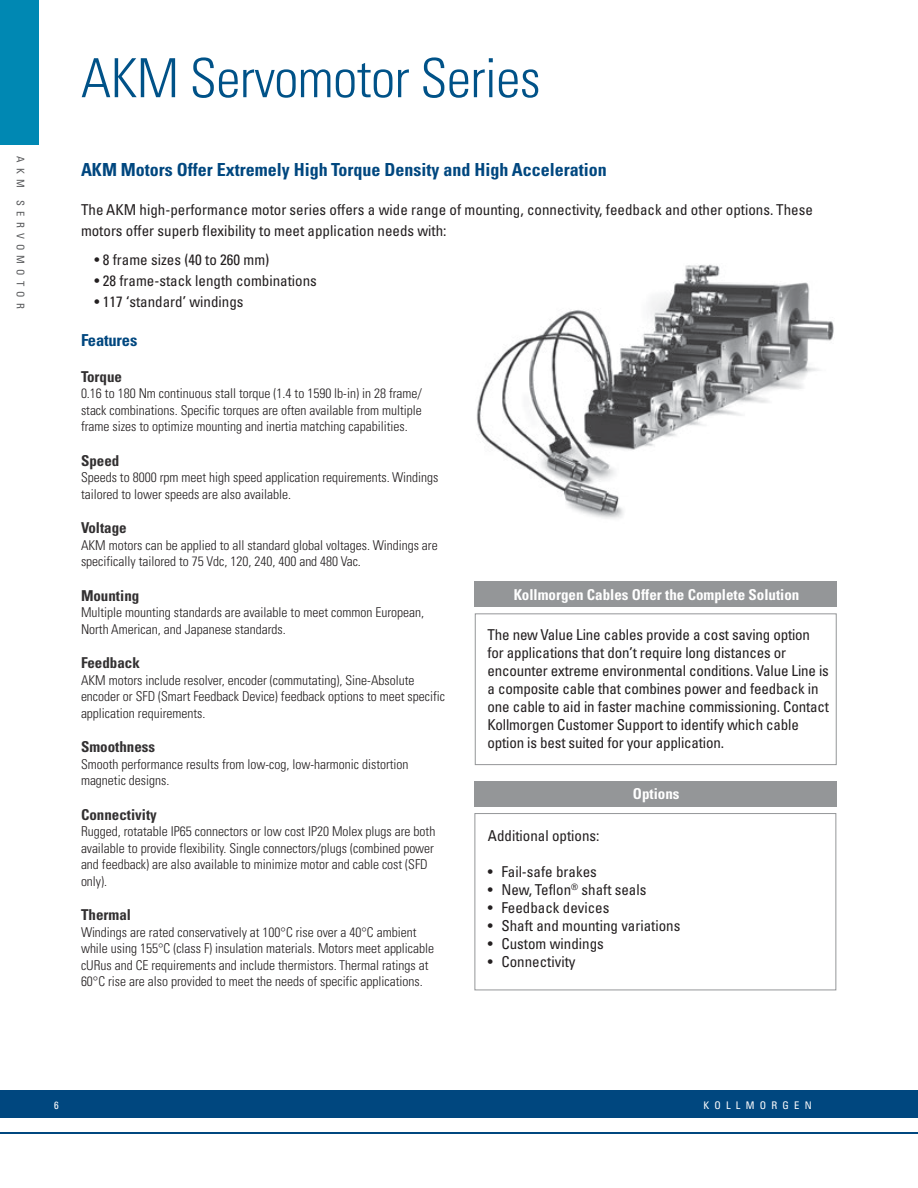
<style>
.page{position:relative;width:918px;height:1188px;background:#fff}
.page>*{position:absolute;margin:0;border:0;box-sizing:border-box;transform-origin:0 0}
.t1{font:300 condensed 54px "Univers";letter-spacing:-.01em;color:#005288}
.t2{font:700 condensed 18px "Univers";color:#00477f}
.t3{font:700 condensed 16.5px "Univers";letter-spacing:-.01em;color:#00477f}
.t4{font:condensed 15px/18px "Univers";color:#231f20}
.t5{font:700 condensed 15px "Univers";color:#323031}
.t6{font:700 condensed 15px "Univers";color:#fff}
.t7{font:300 condensed 13.5px/16.5px "Univers";color:#231f20}
.t8{font:condensed 10.5px "Univers";letter-spacing:.5em;color:#58595b}
.t9{font:condensed 10.5px "Univers";letter-spacing:.5em;color:#fff}
</style>
<div class="page">
<div style="left:0;top:1091px;width:918px;height:27px;background:#00477f"></div>
<hr style="left:0;top:1132px;width:918px;height:2px;background:#00477f">
<div style="left:0;top:0;width:39px;height:145px;background:#0088b3"></div>
<img style="left:476px;top:264px;width:358px;height:255px">
<div style="left:475px;top:813px;width:361px;height:177px;border:1px solid #949698"></div>
<div style="left:474px;top:781px;width:363px;height:26px;background:#949698"></div>
<div style="left:475px;top:613px;width:362px;height:152px;border:1px solid #949698"></div>
<div style="left:475px;top:581px;width:362px;height:26px;background:#949698"></div>
<p class="t8" style="left:27px;top:156px;width:154px;rotate:90deg">AKM SERVOMOTOR</p>
<h1 class="t1" style="left:81px;top:46px;width:461px">AKM Servomotor Series</h1>
<h2 class="t2" style="left:81px;top:159px;width:527px">AKM Motors Offer Extremely High Torque Density and High Acceleration</h2>
<p class="t4" style="left:81px;top:199px;width:733px;line-height:21px">The AKM high-performance motor series offers a wide range of mounting, connectivity, feedback and other options. These motors offer superb flexibility to meet application needs with:</p>
<p class="t4" style="left:94px;top:250px;width:176px">• 8 frame sizes (40 to 260 mm)</p>
<p class="t4" style="left:94px;top:271px;width:224px">• 28 frame-stack length combinations</p>
<p class="t4" style="left:94px;top:292px;width:151px">• 117 ‘standard’ windings</p>
<p class="t3" style="left:81px;top:330px;width:58px">Features</p>
<p class="t5" style="left:81px;top:367px;width:43px">Torque</p>
<p class="t7" style="left:81px;top:385px;width:343px;text-align:justify">0.16 to 180 Nm continuous stall torque (1.4 to 1590 lb-in) in 28 frame/ stack combinations. Specific torques are often available from multiple frame sizes to optimize mounting and inertia matching capabilities.</p>
<p class="t5" style="left:81px;top:451px;width:40px">Speed</p>
<p class="t7" style="left:81px;top:469px;width:359px">Speeds to 8000 rpm meet high speed application requirements. Windings tailored to lower speeds are also available.</p>
<p class="t5" style="left:81px;top:519px;width:47px">Voltage</p>
<p class="t7" style="left:81px;top:537px;width:358px">AKM motors can be applied to all standard global voltages. Windings are specifically tailored to 75 Vdc, 120, 240, 400 and 480 Vac.</p>
<p class="t5" style="left:81px;top:586px;width:60px">Mounting</p>
<p class="t7" style="left:81px;top:604px;width:345px">Multiple mounting standards are available to meet common European,<br>North American, and Japanese standards.</p>
<p class="t5" style="left:81px;top:654px;width:60px">Feedback</p>
<p class="t7" style="left:81px;top:672px;width:366px">AKM motors include resolver, encoder (commutating), Sine-Absolute encoder or SFD (Smart Feedback Device) feedback options to meet specific application requirements.</p>
<p class="t5" style="left:81px;top:738px;width:76px">Smoothness</p>
<p class="t7" style="left:81px;top:756px;width:329px">Smooth performance results from low-cog, low-harmonic distortion magnetic designs.</p>
<p class="t5" style="left:81px;top:805px;width:77px">Connectivity</p>
<p class="t7" style="left:81px;top:823px;width:356px">Rugged, rotatable IP65 connectors or low cost IP20 Molex plugs are both available to provide flexibility. Single connectors/plugs (combined power and feedback) are also available to minimize motor and cable cost (SFD only).</p>
<p class="t5" style="left:81px;top:906px;width:52px">Thermal</p>
<p class="t7" style="left:81px;top:924px;width:355px">Windings are rated conservatively at 100°C rise over a 40°C ambient while using 155°C (class F) insulation materials. Motors meet applicable cURus and CE requirements and include thermistors. Thermal ratings at 60°C rise are also provided to meet the needs of specific applications.</p>
<p class="t6" style="left:514px;top:585px;width:287px">Kollmorgen Cables Offer the Complete Solution</p>
<p class="t4" style="left:487px;top:626px;width:343px">The new Value Line cables provide a cost saving option for applications that don’t require long distances or encounter extreme environmental conditions. Value Line is a composite cable that combines power and feedback in one cable to aid in faster machine commissioning. Contact Kollmorgen Customer Support to identify which cable option is best suited for your application.</p>
<p class="t6" style="left:633px;top:785px;width:48px">Options</p>
<p class="t4" style="left:488px;top:826px;width:113px">Additional options:</p>
<p class="t4" style="left:488px;top:862px;width:111px">• Fail-safe brakes</p>
<p class="t4" style="left:488px;top:880px;width:160px">• New, Teflon<sup>®</sup> shaft seals</p>
<p class="t4" style="left:488px;top:898px;width:123px">• Feedback devices</p>
<p class="t4" style="left:488px;top:916px;width:194px">• Shaft and mounting variations</p>
<p class="t4" style="left:488px;top:934px;width:117px">• Custom windings</p>
<p class="t4" style="left:488px;top:952px;width:89px">• Connectivity</p>
<p class="t9" style="left:54px;top:1099px;width:6px">6</p>
<p class="t9" style="left:703px;top:1099px;width:110px">KOLLMORGEN</p>
</div>
